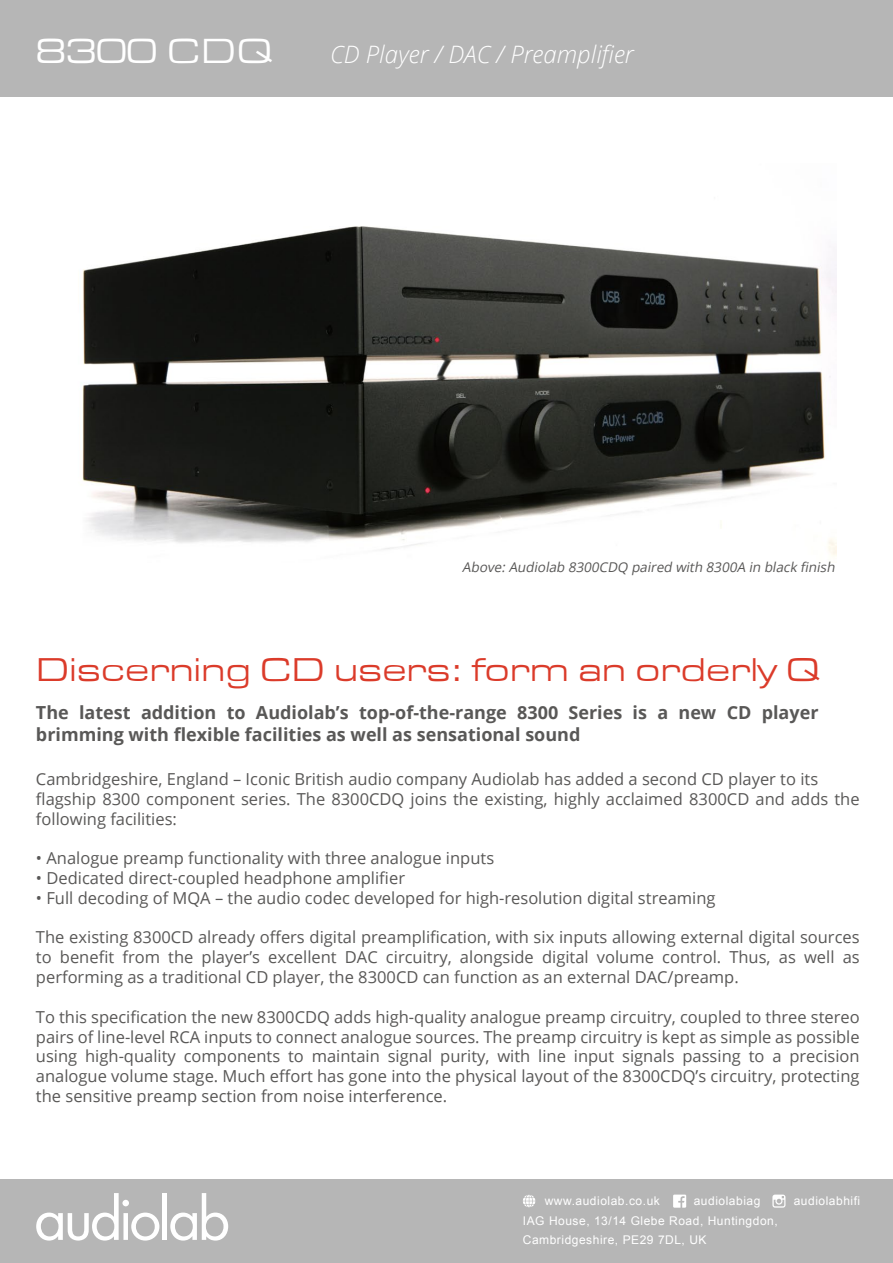
<style>
.page{position:relative;width:893px;height:1263px;background:#fff}
.page>*{position:absolute;margin:0;border:0;box-sizing:border-box;transform-origin:0 0}
.t1{font:36px "Eurostile Extended Roman DTC";color:#fff}
.t2{font:34.05px "Eurostile Extended Roman DTC";letter-spacing:-.01em;color:#db3b2a}
.t3{font:italic 300 24px "Open Sans";color:#fff}
.t4{font:700 18px/21.6px "Open Sans";color:#595857}
.t5{font:16.5px/19.8px "Open Sans";color:#595857;text-align:justify}
.t6{font:italic 13.5px "Open Sans";color:#595857}
.t7{font:12px/18.8px "Arial";letter-spacing:.045em;color:#fff}
</style>
<div class="page">
<img style="left:82px;top:226px;width:755px;height:330px">
<div style="left:0;top:0;width:893px;height:96px;background:#b6b6b6"></div>
<div style="left:0;top:1179px;width:893px;height:84px;background:#b6b6b6"></div>
<svg style="left:36px;top:1193px;width:123px;height:47px"></svg>
<hr style="left:163px;top:1193px;width:4px;height:47px;background:#fff">
<svg style="left:170px;top:1193px;width:58px;height:47px"></svg>
<svg style="left:772px;top:1194px;width:13px;height:13px"></svg>
<svg style="left:523px;top:1195px;width:12px;height:12px"></svg>
<svg style="left:673px;top:1194px;width:13px;height:14px"></svg>
<h1 class="t1" style="left:36px;top:32px;width:238px">8300 CDQ</h1>
<h3 class="t3" style="left:330px;top:38px;width:305px">CD Player / DAC / Preamplifier</h3>
<p class="t6" style="left:462px;top:558px;width:377px">Above:Audiolab 8300CDQ paired with 8300A in black finish</p>
<h2 class="t2" style="left:36px;top:652px;width:785px">Discerning CD users: form an orderly Q</h2>
<p class="t4" style="left:36px;top:702px;width:784px">The latest addition to Audiolab’s top-of-the-range 8300 Series is a new CD player brimming with flexible facilities as well as sensational sound</p>
<p class="t5" style="left:36px;top:769px;width:825px;text-align:left">Cambridgeshire, England – Iconic British audio company Audiolab has added a second CD player to its flagship 8300 component series. The 8300CDQ joins the existing, highly acclaimed 8300CD and adds the following facilities:</p>
<p class="t5" style="left:36px;top:848px;width:460px">• Analogue preamp functionality with three analogue inputs</p>
<p class="t5" style="left:36px;top:868px;width:371px">• Dedicated direct-coupled headphone amplifier</p>
<p class="t5" style="left:36px;top:887px;width:681px">• Full decoding of MQA – the audio codec developed for high-resolution digital streaming</p>
<p class="t5" style="left:36px;top:927px;width:825px">The existing 8300CD already offers digital preamplification, with six inputs allowing external digital sources to benefit from the player’s excellent DAC circuitry, alongside digital volume control. Thus, as well as performing as a traditional CD player, the 8300CD can function as an external DAC/preamp.</p>
<p class="t5" style="left:36px;top:1006px;width:825px">To this specification the new 8300CDQ adds high-quality analogue preamp circuitry, coupled to three stereo pairs of line-level RCA inputs to connect analogue sources. The preamp circuitry is kept as simple as possible using high-quality components to maintain signal purity, with line input signals passing to a precision analogue volume stage. Much effort has gone into the physical layout of the 8300CDQ’s circuitry, protecting the sensitive preamp section from noise interference.</p>
<p class="t7" style="left:545px;top:1191px;width:117px">www.audiolab.co.uk</p>
<p class="t7" style="left:694px;top:1191px;width:68px">audiolabiag</p>
<p class="t7" style="left:794px;top:1191px;width:68px">audiolabhifi</p>
<p class="t7" style="left:523px;top:1212px;width:256px">IAG House, 13/14 Glebe Road, Huntingdon,<br>Cambridgeshire, PE29 7DL, UK</p>
</div>
